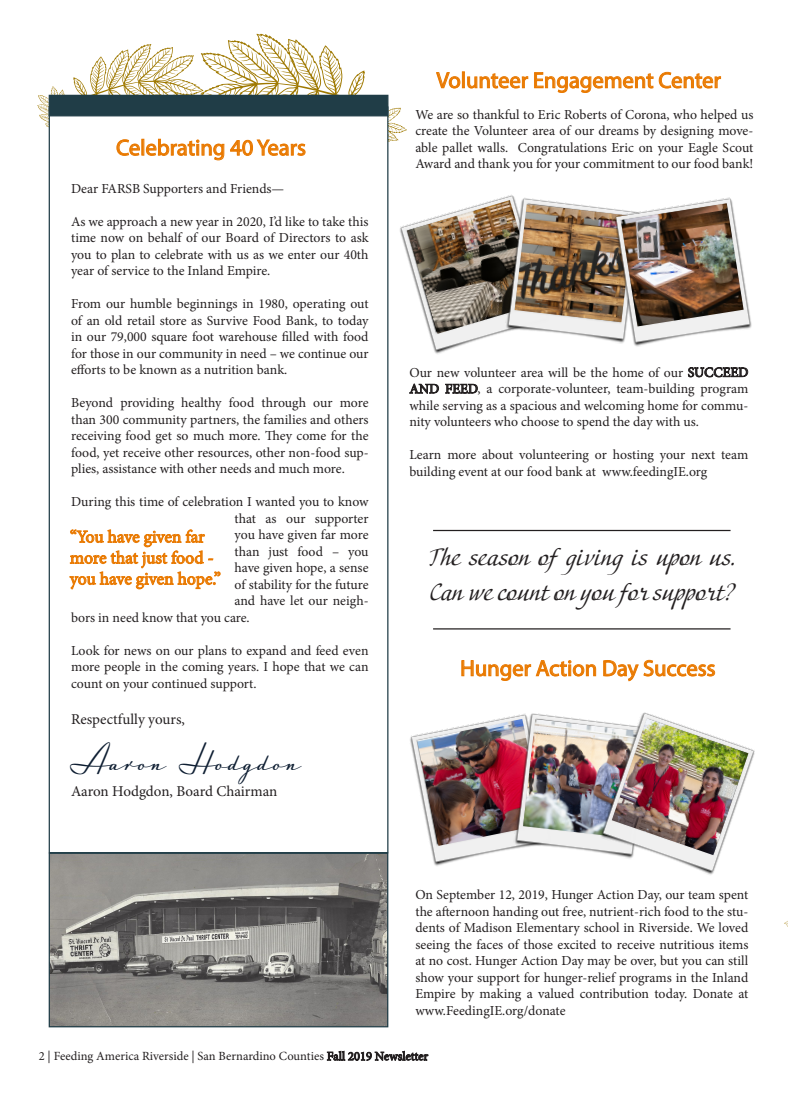
<style>
.page{position:relative;width:788px;height:1103px;background:#fff}
.page>*{position:absolute;margin:0;border:0;box-sizing:border-box;transform-origin:0 0}
.t1{font:38.75px "Luxus Brut";color:#0e1e32}
.t2{font:23.75px/35px "Adventure";color:#231f20}
.t3{font:22.5px "Myriad Pro";color:#e97900}
.t4{font:17.5px "Minion Pro";letter-spacing:-.005em;color:#e97900}
.t5{font:15px "Minion Pro";color:#231f20}
.t6{font:13.75px/16.5px "Minion Pro";letter-spacing:-.005em;color:#231f20;text-align:justify}
.t7{font:12.5px "Minion Pro";color:#231f20}
</style>
<div class="page">
<svg style="left:37px;top:34px;width:370px;height:116px"></svg>
<svg style="left:784px;top:921px;width:4px;height:6px"></svg>
<svg style="left:327px;top:1050px;width:101px;height:11px"></svg>
<div style="left:49px;top:106px;width:339px;height:747px;background:#fff;border:1px solid #203d47"></div>
<svg style="left:116px;top:139px;width:24px;height:17px"></svg>
<svg style="left:146px;top:138px;width:78px;height:23px"></svg>
<svg style="left:230px;top:139px;width:76px;height:17px"></svg>
<div style="left:49px;top:95px;width:339px;height:21px;background:#203d47"></div>
<img style="left:51px;top:854px;width:335px;height:171px">
<div style="left:49px;top:852px;width:339px;height:175px;border:1px solid #203d47"></div>
<svg style="left:461px;top:660px;width:135px;height:21px"></svg>
<svg style="left:603px;top:659px;width:112px;height:22px"></svg>
<img style="left:400px;top:194px;width:114px;height:160px">
<img style="left:407px;top:200px;width:97px;height:134px">
<svg style="left:436px;top:71px;width:92px;height:18px"></svg>
<svg style="left:534px;top:72px;width:187px;height:21px"></svg>
<img style="left:504px;top:197px;width:108px;height:148px">
<img style="left:514px;top:204px;width:98px;height:118px">
<img style="left:612px;top:197px;width:140px;height:150px">
<img style="left:620px;top:203px;width:123px;height:123px">
<img style="left:410px;top:716px;width:103px;height:150px">
<img style="left:417px;top:719px;width:96px;height:126px">
<img style="left:513px;top:713px;width:85px;height:140px">
<img style="left:523px;top:719px;width:75px;height:119px">
<img style="left:598px;top:712px;width:157px;height:163px">
<img style="left:611px;top:718px;width:137px;height:137px">
<svg style="left:69px;top:529px;width:152px;height:60px"></svg>
<hr style="left:433px;top:530px;width:297px;height:1px;background:#231f20">
<hr style="left:433px;top:628px;width:297px;height:1px;background:#231f20">
<svg style="left:688px;top:367px;width:60px;height:10px"></svg>
<svg style="left:409px;top:383px;width:30px;height:10px"></svg>
<svg style="left:445px;top:384px;width:32px;height:9px"></svg>
<p class="t3" style="left:116px;top:134px;width:191px">Celebrating 40 Years</p>
<p class="t6" style="left:71px;top:180px;width:215px">Dear FARSB Supporters and Friends—</p>
<p class="t6" style="left:71px;top:213px;width:299px">As we approach a new year in 2020, I’d like to take this time now on behalf of our Board of Directors to ask you to plan to celebrate with us as we enter our 40th year of service to the Inland Empire.</p>
<p class="t6" style="left:71px;top:295px;width:299px">From our humble beginnings in 1980, operating out of an old retail store as Survive Food Bank, to today in our 79,000 square foot warehouse filled with food for those in our community in need – we continue our efforts to be known as a nutrition bank.</p>
<p class="t6" style="left:71px;top:394px;width:299px">Beyond providing healthy food through our more than 300 community partners, the families and others receiving food get so much more. They come for the food, yet receive other resources, other non-food sup&shy;plies, assistance with other needs and much more.</p>
<p class="t6" style="left:71px;top:493px;width:299px">During this time of celebration I wanted you to know</p>
<p class="t6" style="left:234px;top:510px;width:135px">that as our supporter</p>
<p class="t6" style="left:234px;top:526px;width:135px">you have given far more</p>
<p class="t6" style="left:234px;top:543px;width:135px">than just food – you</p>
<p class="t6" style="left:234px;top:559px;width:135px">have given hope, a sense</p>
<p class="t6" style="left:234px;top:576px;width:135px">of stability for the future</p>
<p class="t6" style="left:234px;top:592px;width:135px">and have let our neigh-</p>
<p class="t6" style="left:71px;top:609px;width:180px">bors in need know that you care.</p>
<p class="t6" style="left:71px;top:642px;width:299px">Look for news on our plans to expand and feed even more people in the coming years. I hope that we can count on your continued support.</p>
<p class="t5" style="left:71px;top:709px;width:115px">Respectfully yours,</p>
<p class="t1" style="left:71px;top:734px;width:233px">Aaron Hodgdon</p>
<p class="t5" style="left:71px;top:781px;width:208px">Aaron Hodgdon, Board Chairman</p>
<p class="t4" style="left:70px;top:525px;width:136px">“You have given far</p>
<p class="t4" style="left:70px;top:546px;width:145px">more that just food -</p>
<p class="t4" style="left:70px;top:567px;width:152px">you have given hope.”</p>
<p class="t3" style="left:436px;top:66px;width:286px">Volunteer Engagement Center</p>
<p class="t6" style="left:415px;top:106px;width:339px">We are so thankful to Eric Roberts of Corona, who helped us create the Volunteer area of our dreams by designing move&shy;able pallet walls. Congratulations Eric on your Eagle Scout Award and thank you for your commitment to our food bank!</p>
<p class="t6" style="left:409px;top:364px;width:340px">Our new volunteer area will be the home of our SUCCEED AND FEED, a corporate-volunteer, team-building program while serving as a spacious and welcoming home for commu&shy;nity volunteers who choose to spend the day with us.</p>
<p class="t6" style="left:409px;top:446px;width:340px">Learn more about volunteering or hosting your next team building event at our food bank at www.feedingIE.org</p>
<p class="t2" style="left:429px;top:541px;width:308px">The season of giving is upon us.<br>Can we count on you for support?</p>
<p class="t3" style="left:460px;top:654px;width:257px">Hunger Action Day Success</p>
<p class="t6" style="left:415px;top:886px;width:334px">On September 12, 2019, Hunger Action Day, our team spent the afternoon handing out free, nutrient-rich food to the stu&shy;dents of Madison Elementary school in Riverside. We loved seeing the faces of those excited to receive nutritious items at no cost. Hunger Action Day may be over, but you can still show your support for hunger-relief programs in the Inland Empire by making a valued contribution today. Donate at www.FeedingIE.org/donate</p>
<p class="t7" style="left:39px;top:1047px;width:391px">2 | Feeding America Riverside | San Bernardino Counties Fall 2019 Newsletter</p>
</div>
